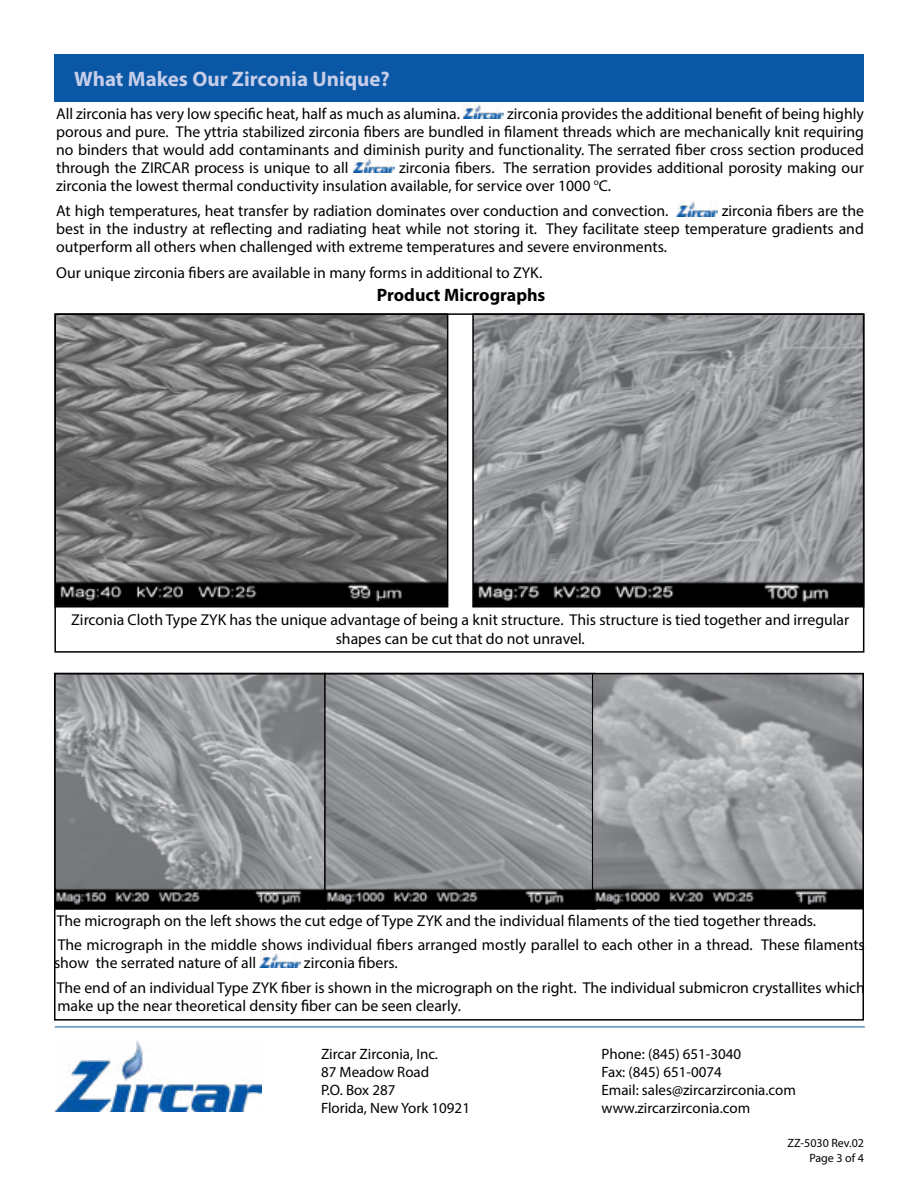
<style>
.page{position:relative;width:918px;height:1188px;background:#fff}
.page>*{position:absolute;margin:0;border:0;box-sizing:border-box;transform-origin:0 0}
.t1{font:700 21px "Myriad Pro";color:#c6cde9}
.t2{font:700 18px "Myriad Pro";color:#000}
.t3{font:15.75px/18px "Myriad Pro";color:#000}
.t4{font:15px/18px "Myriad Pro";color:#000}
.t5{font:12px/14.4px "Myriad Pro";color:#000;text-align:right}
</style>
<div class="page">
<img style="left:463px;top:104px;width:41px;height:15px">
<img style="left:353px;top:158px;width:41px;height:15px">
<img style="left:677px;top:202px;width:40px;height:14px">
<img style="left:54px;top:1040px;width:207px;height:71px">
<div style="left:54px;top:54px;width:810px;height:48px;background:#0a57a5"></div>
<hr style="left:55px;top:1027px;width:810px;height:1px;background:#0a57a5">
<img style="left:57px;top:676px;width:535px;height:231px">
<div style="left:324px;top:673px;width:272px;height:237px;border:2px solid #000"></div>
<img style="left:259px;top:953px;width:41px;height:15px">
<img style="left:594px;top:676px;width:267px;height:232px">
<img style="left:57px;top:316px;width:388px;height:289px">
<img style="left:475px;top:316px;width:386px;height:289px">
<div style="left:54px;top:313px;width:810px;height:340px;border:2px solid #000"></div>
<div style="left:54px;top:673px;width:810px;height:348px;border:2px solid #000"></div>
<h1 class="t1" style="left:74px;top:65px;width:317px">What Makes Our Zirconia Unique?</h1>
<p class="t3" style="left:56px;top:104px;width:809px;text-align:justify;text-indent:451px">zirconia provides the additional benefit of being highly porous and pure. The yttria stabilized zirconia fibers are bundled in filament threads which are mechanically knit requiring no binders that would add contaminants and diminish purity and functionality. The serrated fiber cross section produced through the ZIRCAR process is unique to all</p>
<p class="t3" style="left:56px;top:104px;width:405px">All zirconia has very low specific heat, half as much as alumina.</p>
<p class="t3" style="left:56px;top:158px;width:809px;text-indent:343px">zirconia fibers. The serration provides additional porosity making our zirconia the lowest thermal conductivity insulation available, for service over 1000 <sup>o</sup>C.</p>
<p class="t3" style="left:56px;top:202px;width:614px">At high temperatures, heat transfer by radiation dominates over conduction and convection.</p>
<p class="t3" style="left:56px;top:202px;width:809px;text-align:justify;text-indent:666px">zirconia fibers are the best in the industry at reflecting and radiating heat while not storing it. They facilitate steep temperature gradients and outperform all others when challenged with extreme temperatures and severe environments.</p>
<p class="t3" style="left:56px;top:263px;width:488px">Our unique zirconia fibers are available in many forms in additional to ZYK.</p>
<p class="t2" style="left:377px;top:283px;width:170px">Product Micrographs</p>
<p class="t3" style="left:71px;top:610px;width:780px;line-height:18.9px;text-align:center">Zirconia Cloth Type ZYK has the unique advantage of being a knit structure. This structure is tied together and irregular shapes can be cut that do not unravel.</p>
<p class="t3" style="left:57px;top:908px;width:810px;line-height:24px">The micrograph on the left shows the cut edge of Type ZYK and the individual filaments of the tied together threads.<br>The micrograph in the middle shows individual fibers arranged mostly parallel to each other in a thread. These filaments</p>
<p class="t3" style="left:54px;top:953px;width:204px">show the serrated nature of all</p>
<p class="t3" style="left:57px;top:950px;width:810px;line-height:25.5px;text-indent:247px">zirconia fibers.<br>The end of an individual Type ZYK fiber is shown in the micrograph on the right. The individual submicron crystallites which</p>
<p class="t3" style="left:57px;top:997px;width:405px">make up the near theoretical density fiber can be seen clearly.</p>
<p class="t4" style="left:321px;top:1045px;width:151px">Zircar Zirconia, Inc.<br>87 Meadow Road<br>P.O. Box 287<br>Florida, New York 10921</p>
<p class="t4" style="left:602px;top:1045px;width:196px">Phone: (845) 651-3040<br>Fax: (845) 651-0074<br>Email: sales@zircarzirconia.com www.zircarzirconia.com</p>
<p class="t5" style="left:788px;top:1136px;width:78px">ZZ-5030 Rev.02<br>Page 3 of 4</p>
</div>
